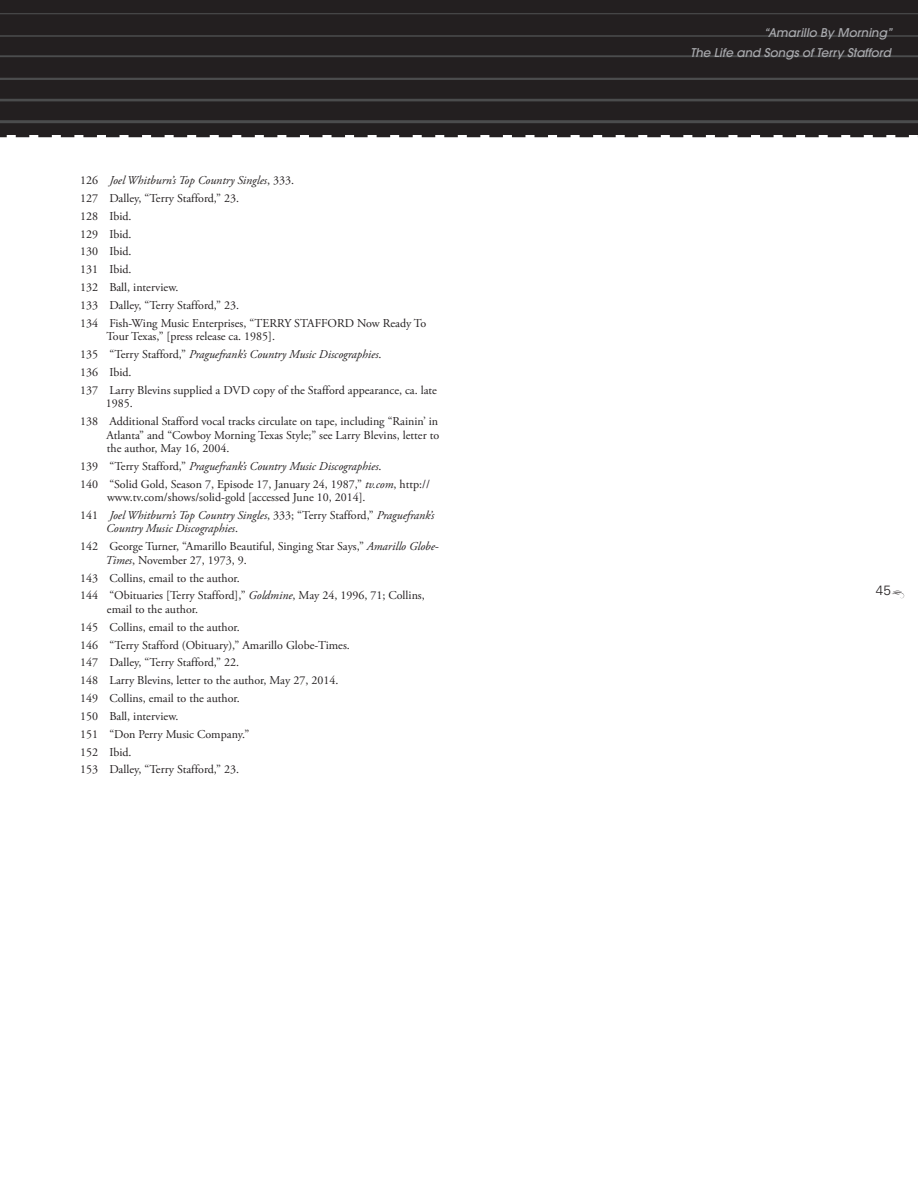
<style>
.page{position:relative;width:918px;height:1188px;background:#fff}
.page>*{position:absolute;margin:0;border:0;box-sizing:border-box;transform-origin:0 0}
.t1{font:300 13.5px "Univers LT Std";color:#231f20}
.t2{font:12px/17.9px "Adobe Garamond Pro";color:#231f20}
.t3{font:italic 500 12px/20.7px "Avant Garde";color:#a8a9ad;text-align:right}
.s1{font-style:italic}
</style>
<div class="page">
<div style="left:0;top:0;width:918px;height:135px;background:#231f20"></div>
<svg style="left:0;top:135px;width:918px;height:2px"></svg>
<hr style="left:0;top:13px;width:918px;height:1px;background:#4b4c4d">
<hr style="left:0;top:35px;width:918px;height:2px;background:#4b4c4d">
<hr style="left:0;top:55px;width:918px;height:2px;background:#4b4c4d">
<hr style="left:0;top:78px;width:918px;height:2px;background:#4b4c4d">
<hr style="left:0;top:99px;width:918px;height:2px;background:#4b4c4d">
<hr style="left:0;top:120px;width:918px;height:3px;background:#4b4c4d">
<svg style="left:892px;top:591px;width:12px;height:7px"></svg>
<p class="t2" style="left:80px;top:172px;width:348px">126 <span class="s1">Joel Whitburn’s Top Country Singles</span>, 333.<br>127 Dalley, “Terry Stafford,” 23.<br>128 Ibid.<br>129 Ibid.<br>130 Ibid.<br>131 Ibid.<br>132 Ball, interview.<br>133 Dalley, “Terry Stafford,” 23.<br>134 Fish-Wing Music Enterprises, “TERRY STAFFORD Now Ready To</p>
<p class="t2" style="left:80px;top:328px;width:358px;text-indent:26px">Tour Texas,” [press release ca. 1985].<br>135 “Terry Stafford,” <span class="s1">Praguefrank’s Country Music Discographies</span>.<br>136 Ibid.<br>137 Larry Blevins supplied a DVD copy of the Stafford appearance, ca. late</p>
<p class="t2" style="left:80px;top:395px;width:360px;text-indent:26px">1985.<br>138 Additional Stafford vocal tracks circulate on tape, including “Rainin’ in</p>
<p class="t2" style="left:106px;top:428px;width:334px;line-height:13.5px">Atlanta” and “Cowboy Morning Texas Style;” see Larry Blevins, letter to the author, May 16, 2004.</p>
<p class="t2" style="left:80px;top:458px;width:351px">139 “Terry Stafford,” <span class="s1">Praguefrank’s Country Music Discographies</span>.<br>140 “Solid Gold, Season 7, Episode 17, January 24, 1987,” <span class="s1">tv.com</span>, http://</p>
<p class="t2" style="left:80px;top:489px;width:356px;text-indent:27px">www.tv.com/shows/solid-gold [accessed June 10, 2014].<br>141 <span class="s1">Joel Whitburn’s Top Country Singles</span>, 333; “Terry Stafford,” <span class="s1">Praguefrank’s</span></p>
<p class="t2" style="left:80px;top:520px;width:360px;text-indent:26px"><span class="s1">Country Music Discographies</span>.<br>142 George Turner, “Amarillo Beautiful, Singing Star Says,” <span class="s1">Amarillo Globe-</span></p>
<p class="t2" style="left:80px;top:552px;width:346px;text-indent:25px"><span class="s1">Times</span>, November 27, 1973, 9.<br>143 Collins, email to the author.<br>144 “Obituaries [Terry Stafford],” <span class="s1">Goldmine</span>, May 24, 1996, 71; Collins,</p>
<p class="t2" style="left:80px;top:601px;width:271px;text-indent:27px">email to the author.<br>145 Collins, email to the author.<br>146 “Terry Stafford (Obituary),” Amarillo Globe-Times.<br>147 Dalley, “Terry Stafford,” 22.<br>148 Larry Blevins, letter to the author, May 27, 2014.<br>149 Collins, email to the author.<br>150 Ball, interview.<br>151 “Don Perry Music Company.”<br>152 Ibid.<br>153 Dalley, “Terry Stafford,” 23.</p>
<p class="t3" style="left:691px;top:22px;width:203px">“Amarillo By Morning”<br>The Life and Songs of Terry Stafford</p>
<p class="t1" style="left:876px;top:582px;width:17px">45</p>
</div>
